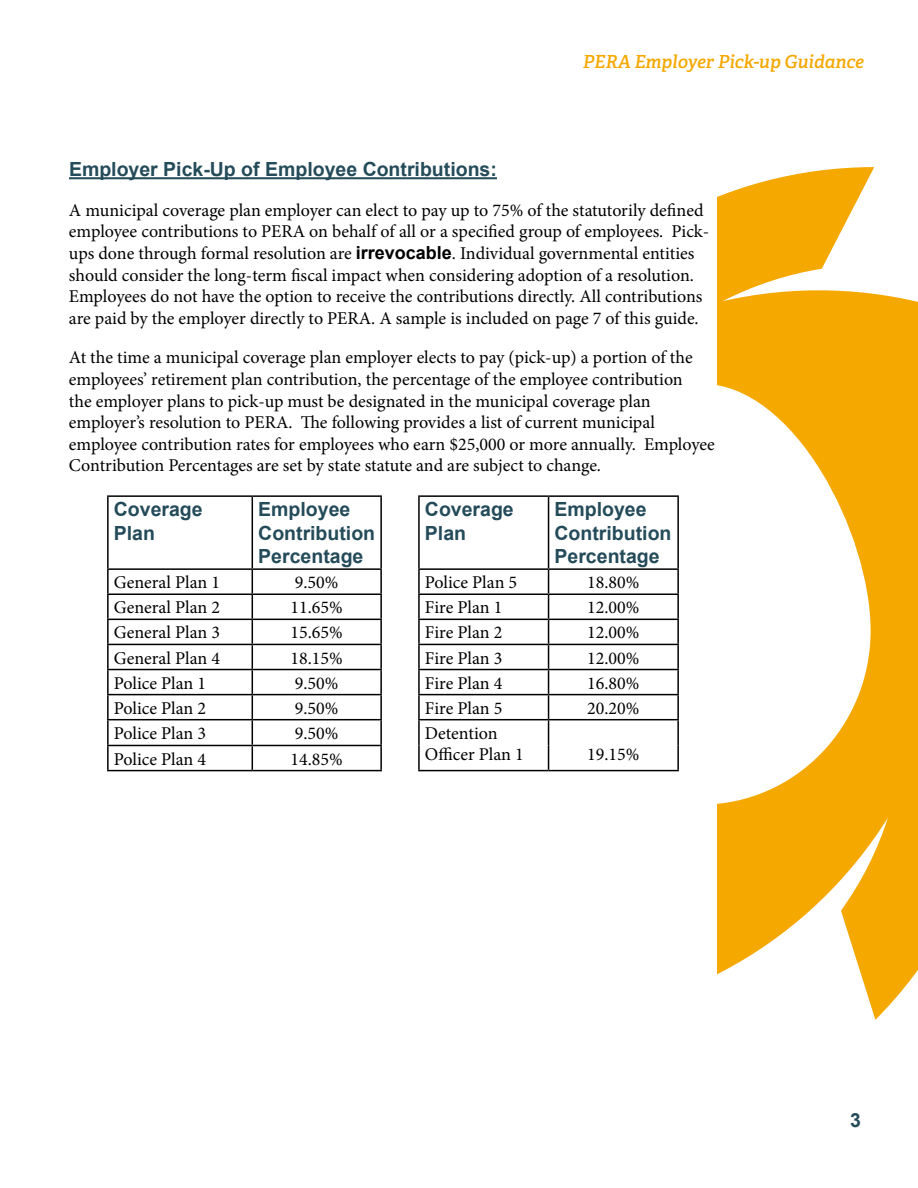
<style>
.page{position:relative;width:918px;height:1188px;background:#fff}
.page>*{position:absolute;margin:0;border:0;box-sizing:border-box;transform-origin:0 0}
.t1{font:700 19.5px/23.4px "Arial";color:#244b5a}
.t2{font:18px/21.6px "Minion Pro";color:#000}
.t3{font:italic 600 18px "Adelle";color:#f5a800}
.s1{font-family:"Arial";font-weight:700}
</style>
<div class="page">
<svg style="left:717px;top:167px;width:201px;height:853px;fill:#f5a800"></svg>
<hr style="left:69px;top:177px;width:428px;height:2px;background:#244b5a">
<hr style="left:107px;top:495px;width:145px;height:2px;background:#000">
<hr style="left:107px;top:497px;width:2px;height:71px;background:#000">
<hr style="left:549px;top:495px;width:130px;height:2px;background:#000">
<hr style="left:677px;top:497px;width:2px;height:71px;background:#000">
<hr style="left:107px;top:568px;width:145px;height:2px;background:#000">
<hr style="left:107px;top:570px;width:2px;height:23px;background:#000">
<hr style="left:549px;top:568px;width:130px;height:2px;background:#000">
<hr style="left:677px;top:570px;width:2px;height:23px;background:#000">
<hr style="left:107px;top:593px;width:145px;height:2px;background:#000">
<hr style="left:107px;top:595px;width:2px;height:24px;background:#000">
<hr style="left:549px;top:593px;width:130px;height:2px;background:#000">
<hr style="left:677px;top:595px;width:2px;height:24px;background:#000">
<hr style="left:107px;top:619px;width:145px;height:1px;background:#000">
<hr style="left:107px;top:620px;width:2px;height:24px;background:#000">
<hr style="left:549px;top:619px;width:130px;height:1px;background:#000">
<hr style="left:677px;top:620px;width:2px;height:24px;background:#000">
<hr style="left:107px;top:644px;width:145px;height:1px;background:#000">
<hr style="left:107px;top:645px;width:2px;height:24px;background:#000">
<hr style="left:549px;top:644px;width:130px;height:1px;background:#000">
<hr style="left:677px;top:645px;width:2px;height:24px;background:#000">
<hr style="left:107px;top:669px;width:145px;height:1px;background:#000">
<hr style="left:107px;top:670px;width:2px;height:24px;background:#000">
<hr style="left:549px;top:669px;width:130px;height:1px;background:#000">
<hr style="left:677px;top:670px;width:2px;height:24px;background:#000">
<hr style="left:107px;top:694px;width:145px;height:1px;background:#000">
<hr style="left:107px;top:695px;width:2px;height:24px;background:#000">
<hr style="left:549px;top:694px;width:130px;height:1px;background:#000">
<hr style="left:677px;top:695px;width:2px;height:24px;background:#000">
<hr style="left:107px;top:719px;width:145px;height:1px;background:#000">
<hr style="left:107px;top:720px;width:2px;height:25px;background:#000">
<hr style="left:549px;top:719px;width:130px;height:1px;background:#000">
<hr style="left:677px;top:720px;width:2px;height:25px;background:#000">
<hr style="left:107px;top:745px;width:145px;height:1px;background:#000">
<hr style="left:107px;top:746px;width:2px;height:24px;background:#000">
<hr style="left:677px;top:745px;width:2px;height:25px;background:#000">
<hr style="left:107px;top:770px;width:145px;height:1px;background:#000">
<hr style="left:549px;top:770px;width:130px;height:1px;background:#000">
<hr style="left:380px;top:570px;width:2px;height:23px;background:#000">
<hr style="left:252px;top:593px;width:130px;height:2px;background:#000">
<hr style="left:380px;top:595px;width:2px;height:24px;background:#000">
<hr style="left:252px;top:619px;width:130px;height:1px;background:#000">
<hr style="left:380px;top:620px;width:2px;height:24px;background:#000">
<hr style="left:252px;top:644px;width:130px;height:1px;background:#000">
<hr style="left:380px;top:645px;width:2px;height:24px;background:#000">
<hr style="left:252px;top:669px;width:130px;height:1px;background:#000">
<hr style="left:380px;top:670px;width:2px;height:24px;background:#000">
<hr style="left:252px;top:694px;width:130px;height:1px;background:#000">
<hr style="left:380px;top:695px;width:2px;height:24px;background:#000">
<hr style="left:252px;top:719px;width:130px;height:1px;background:#000">
<hr style="left:380px;top:720px;width:2px;height:25px;background:#000">
<hr style="left:252px;top:745px;width:130px;height:1px;background:#000">
<svg style="left:252px;top:570px;width:1px;height:200px"></svg>
<hr style="left:380px;top:746px;width:2px;height:24px;background:#000">
<hr style="left:252px;top:770px;width:130px;height:1px;background:#000">
<hr style="left:252px;top:495px;width:130px;height:2px;background:#000">
<hr style="left:252px;top:497px;width:1px;height:71px;background:#000">
<hr style="left:380px;top:497px;width:2px;height:71px;background:#000">
<hr style="left:252px;top:568px;width:130px;height:2px;background:#000">
<hr style="left:418px;top:495px;width:131px;height:2px;background:#000">
<hr style="left:418px;top:497px;width:2px;height:71px;background:#000">
<hr style="left:548px;top:497px;width:1px;height:71px;background:#000">
<hr style="left:418px;top:568px;width:131px;height:2px;background:#000">
<hr style="left:418px;top:570px;width:2px;height:23px;background:#000">
<hr style="left:418px;top:593px;width:131px;height:2px;background:#000">
<hr style="left:418px;top:595px;width:2px;height:24px;background:#000">
<hr style="left:418px;top:619px;width:131px;height:1px;background:#000">
<hr style="left:418px;top:620px;width:2px;height:24px;background:#000">
<hr style="left:418px;top:644px;width:131px;height:1px;background:#000">
<hr style="left:418px;top:645px;width:2px;height:24px;background:#000">
<hr style="left:418px;top:669px;width:131px;height:1px;background:#000">
<hr style="left:418px;top:670px;width:2px;height:24px;background:#000">
<hr style="left:418px;top:694px;width:131px;height:1px;background:#000">
<hr style="left:418px;top:695px;width:2px;height:24px;background:#000">
<hr style="left:418px;top:719px;width:131px;height:1px;background:#000">
<hr style="left:418px;top:720px;width:2px;height:25px;background:#000">
<hr style="left:418px;top:745px;width:2px;height:25px;background:#000">
<svg style="left:548px;top:570px;width:1px;height:200px"></svg>
<hr style="left:418px;top:770px;width:131px;height:1px;background:#000">
<p class="t3" style="left:583px;top:50px;width:283px">PERA Employer Pick-up Guidance</p>
<p class="t1" style="left:69px;top:158px;width:429px">Employer Pick-Up of Employee Contributions:</p>
<p class="t2" style="left:69px;top:199px;width:642px">A municipal coverage plan employer can elect to pay up to 75% of the statutorily defined employee contributions to PERA on behalf of all or a specified group of employees. Pick&shy;ups done through formal resolution are <span class="s1">irrevocable</span>. Individual governmental entities should consider the long-term fiscal impact when considering adoption of a resolution.<br>Employees do not have the option to receive the contributions directly. All contributions are paid by the employer directly to PERA. A sample is included on page 7 of this guide.</p>
<p class="t2" style="left:69px;top:347px;width:647px">At the time a municipal coverage plan employer elects to pay (pick-up) a portion of the employees’ retirement plan contribution, the percentage of the employee contribution<br>the employer plans to pick-up must be designated in the municipal coverage plan employer’s resolution to PERA. The following provides a list of current municipal employee contribution rates for employees who earn $25,000 or more annually. Employee Contribution Percentages are set by state statute and are subject to change.</p>
<p class="t1" style="left:114px;top:498px;width:90px">Coverage<br>Plan</p>
<p class="t1" style="left:258px;top:498px;width:118px">Employee<br>Contribution<br>Percentage</p>
<p class="t1" style="left:425px;top:498px;width:90px">Coverage<br>Plan</p>
<p class="t1" style="left:555px;top:498px;width:118px">Employee<br>Contribution<br>Percentage</p>
<p class="t2" style="left:114px;top:572px;width:108px">General Plan 1</p>
<p class="t2" style="left:295px;top:572px;width:45px">9.50%</p>
<p class="t2" style="left:425px;top:572px;width:94px">Police Plan 5</p>
<p class="t2" style="left:587px;top:572px;width:54px">18.80%</p>
<p class="t2" style="left:114px;top:597px;width:108px">General Plan 2</p>
<p class="t2" style="left:291px;top:597px;width:54px">11.65%</p>
<p class="t2" style="left:425px;top:597px;width:79px">Fire Plan 1</p>
<p class="t2" style="left:587px;top:597px;width:54px">12.00%</p>
<p class="t2" style="left:114px;top:622px;width:108px">General Plan 3</p>
<p class="t2" style="left:291px;top:622px;width:54px">15.65%</p>
<p class="t2" style="left:425px;top:622px;width:79px">Fire Plan 2</p>
<p class="t2" style="left:587px;top:622px;width:54px">12.00%</p>
<p class="t2" style="left:114px;top:647px;width:108px">General Plan 4</p>
<p class="t2" style="left:291px;top:647px;width:54px">18.15%</p>
<p class="t2" style="left:425px;top:647px;width:79px">Fire Plan 3</p>
<p class="t2" style="left:587px;top:647px;width:54px">12.00%</p>
<p class="t2" style="left:114px;top:672px;width:94px">Police Plan 1</p>
<p class="t2" style="left:295px;top:672px;width:45px">9.50%</p>
<p class="t2" style="left:425px;top:672px;width:79px">Fire Plan 4</p>
<p class="t2" style="left:587px;top:672px;width:54px">16.80%</p>
<p class="t2" style="left:114px;top:697px;width:94px">Police Plan 2</p>
<p class="t2" style="left:295px;top:697px;width:45px">9.50%</p>
<p class="t2" style="left:425px;top:697px;width:79px">Fire Plan 5</p>
<p class="t2" style="left:587px;top:697px;width:54px">20.20%</p>
<p class="t2" style="left:114px;top:722px;width:94px">Police Plan 3</p>
<p class="t2" style="left:295px;top:722px;width:45px">9.50%</p>
<p class="t2" style="left:425px;top:722px;width:74px">Detention</p>
<p class="t2" style="left:114px;top:748px;width:94px">Police Plan 4</p>
<p class="t2" style="left:291px;top:748px;width:54px">14.85%</p>
<p class="t2" style="left:425px;top:744px;width:100px">Officer Plan 1</p>
<p class="t2" style="left:587px;top:744px;width:54px">19.15%</p>
<p class="t1" style="left:850px;top:1109px;width:12px">3</p>
</div>
